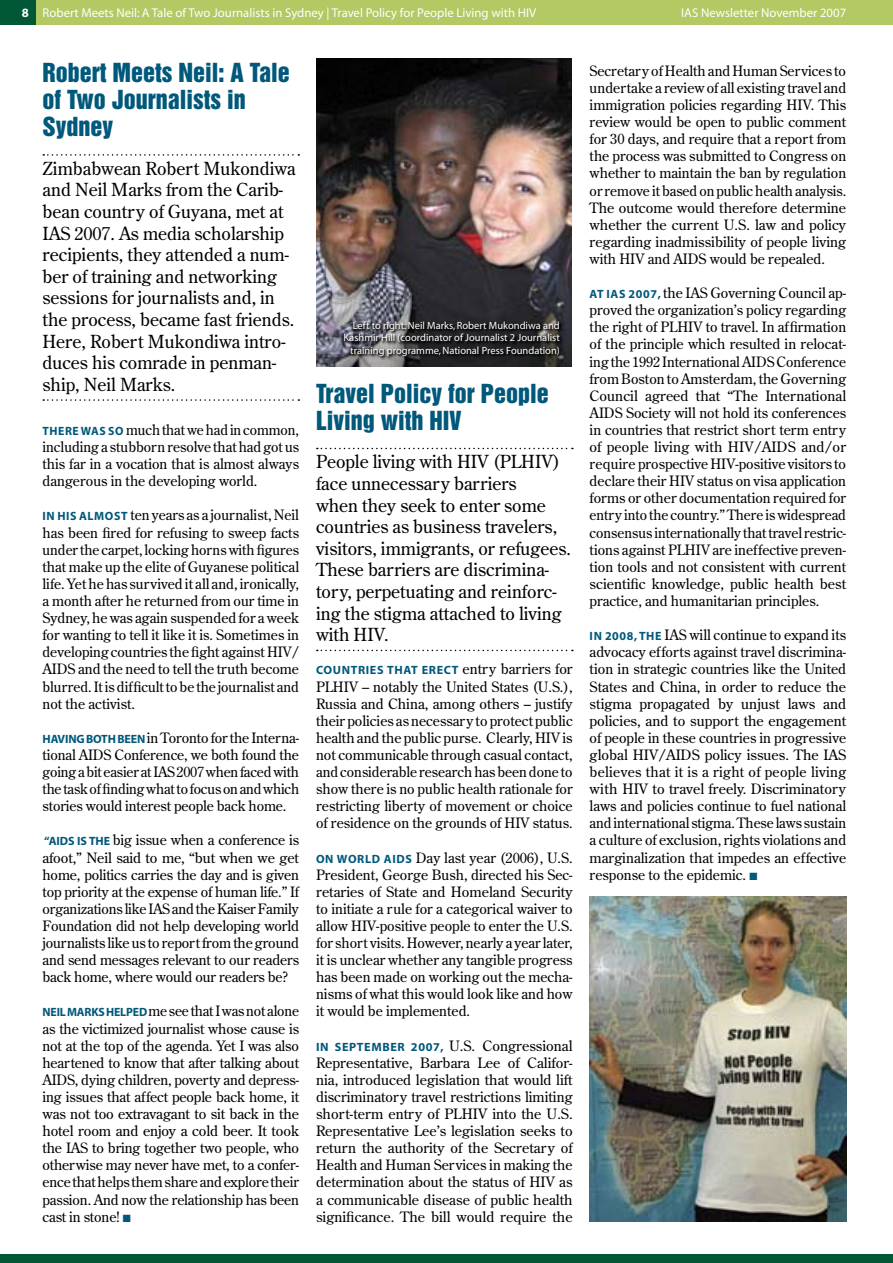
<style>
.page{position:relative;width:893px;height:1263px;background:#fff}
.page>*{position:absolute;margin:0;border:0;box-sizing:border-box;transform-origin:0 0}
.t1{font:24px/27px "Helvetica Inserat LT Std";color:#00587b}
.t2{font:18px/21.6px "Century Old Style Std";color:#000}
.t3{font:14.25px/17.1px "Century Old Style Std";color:#000;text-align:justify}
.t4{font:12.75px "Myriad";color:#fff}
.t5{font:700 12px "Myriad";letter-spacing:.05em;color:#00587b}
.t6{font:10.5px/12.6px "Myriad";color:#fff;text-align:right}
.s1{font-weight:700}
.s2{font-family:"Myriad";font-weight:700;font-size:12px;color:#00587b}
.s3{color:#00587b}
.s4{font-family:"Century Old Style Std";font-weight:400;font-size:14.25px;color:#000}
</style>
<div class="page">
<svg style="left:43px;top:154px;width:256px;height:2px"></svg>
<svg style="left:43px;top:399px;width:256px;height:2px"></svg>
<svg style="left:317px;top:448px;width:27px;height:1px"></svg>
<svg style="left:317px;top:650px;width:256px;height:1px"></svg>
<img style="left:316px;top:59px;width:256px;height:308px">
<img style="left:590px;top:897px;width:256px;height:325px">
<div style="left:344px;top:321px;width:266px;height:197px;background:#fff"></div>
<svg style="left:345px;top:321px;width:229px;height:129px"></svg>
<div style="left:0;top:0;width:893px;height:25px;background:#b2c964"></div>
<div style="left:0;top:0;width:36px;height:25px;background:#005836"></div>
<div style="left:0;top:1254px;width:893px;height:9px;background:#005836"></div>
<p class="t4" style="left:22px;top:6px;width:516px"><span class="s1">8</span> Robert Meets Neil: A Tale of Two Journalists in Sydney | Travel Policy for People Living with HIV</p>
<p class="t4" style="left:681px;top:6px;width:166px">IAS Newsletter November 2007</p>
<h1 class="t1" style="left:43px;top:60px;width:249px">Robert Meets Neil: A Tale of Two Journalists in<br>Sydney</h1>
<p class="t2" style="left:43px;top:157px;width:255px">Zimbabwean Robert Mukondiwa and Neil Marks from the Carib&shy;bean country of Guyana, met at<br>IAS 2007. As media scholarship recipients, they attended a num&shy;ber of training and networking sessions for journalists and, in the process, became fast friends.<br>Here, Robert Mukondiwa intro&shy;duces his comrade in penman&shy;ship, Neil Marks.</p>
<p class="t3" style="left:43px;top:421px;width:258px"><span class="s2">THERE WAS SO</span> much that we had in common, including a stubborn resolve that had got us this far in a vocation that is almost always dangerous in the developing world.</p>
<p class="t3" style="left:43px;top:506px;width:258px"><span class="s2">IN HI S ALMOST</span> ten years as a journalist, Neil has been fired for refusing to sweep facts under the carpet, locking horns with figures that make up the elite of Guyanese political life. Yet he has survived it all and, ironically, a month after he returned from our time in Sydney, he was again suspended for a week for wanting to tell it like it is. Sometimes in developing countries the fight against HIV/ AIDS and the need to tell the truth become blurred. It is difficult to be the journalist and not the activist.</p>
<p class="t3" style="left:43px;top:729px;width:258px"><span class="s2">HAVING BOTH BEEN</span> in Toronto for the Interna&shy;tional AIDS Conference, we both found the going a bit easier at IAS 2007 when faced with the task of finding what to focus on and which stories would interest people back home.</p>
<p class="t3" style="left:43px;top:831px;width:258px"><span class="s2">“AIDS IS THE</span> big issue when a conference is afoot,” Neil said to me, “but when we get home, politics carries the day and is given top priority at the expense of human life.” If organizations like IAS and the Kaiser Family Foundation did not help developing world journalists like us to report from the ground and send messages relevant to our readers back home, where would our readers be?</p>
<p class="t3" style="left:43px;top:1002px;width:258px"><span class="s2">NEIL MARKS HELPED</span> me see that I was not alone as the victimized journalist whose cause is not at the top of the agenda. Yet I was also heartened to know that after talking about AIDS, dying children, poverty and depress&shy;ing issues that affect people back home, it was not too extravagant to sit back in the hotel room and enjoy a cold beer. It took the IAS to bring together two people, who otherwise may never have met, to a confer&shy;ence that helps them share and explore their passion. And now the relationship has been cast in stone! <span class="s3">■</span></p>
<p class="t6" style="left:343px;top:319px;width:218px">Left to right: Neil Marks, Robert Mukondiwa and<br>Kashmir Hill (coordinator of Journalist 2 Journalist training programme, National Press Foundation)</p>
<h1 class="t1" style="left:316px;top:381px;width:234px">Travel Policy for People<br>Living with HIV</h1>
<p class="t2" style="left:316px;top:451px;width:257px">People living with HIV (PLHIV) face unnecessary barriers<br>when they seek to enter some countries as business travelers, visitors, immigrants, or refugees.<br>These barriers are discrimina&shy;tory, perpetuating and reinforc&shy;ing the stigma attached to living with HIV.</p>
<p class="t5" style="left:316px;top:664px;width:258px">COUNTRIES THAT ERECT <span class="s4">entry barriers for</span></p>
<p class="t3" style="left:316px;top:677px;width:258px">PLHIV – notably the United States (U.S.), Russia and China, among others – justify their policies as necessary to protect public health and the public purse. Clearly, HIV is not communicable through casual contact, and considerable research has been done to show there is no public health rationale for restricting liberty of movement or choice of residence on the grounds of HIV status.</p>
<p class="t3" style="left:316px;top:848px;width:258px"><span class="s2">ON WORLD AIDS</span> Day last year (2006), U.S.<br>President, George Bush, directed his Sec&shy;retaries of State and Homeland Security to initiate a rule for a categorical waiver to allow HIV-positive people to enter the U.S. for short visits. However, nearly a year later, it is unclear whether any tangible progress has been made on working out the mecha&shy;nisms of what this would look like and how it would be implemented.</p>
<p class="t3" style="left:316px;top:1037px;width:258px"><span class="s2">IN SEPTEMBER 2007,</span> U.S. Congressional Representative, Barbara Lee of Califor&shy;nia, introduced legislation that would lift discriminatory travel restrictions limiting short-term entry of PLHIV into the U.S.<br>Representative Lee’s legislation seeks to return the authority of the Secretary of Health and Human Services in making the determination about the status of HIV as a communicable disease of public health significance. The bill would require the</p>
<p class="t3" style="left:590px;top:62px;width:258px">Secretary of Health and Human Services to undertake a review of all existing travel and immigration policies regarding HIV. This review would be open to public comment for 30 days, and require that a report from the process was submitted to Congress on whether to maintain the ban by regulation or remove it based on public health analysis.<br>The outcome would therefore determine whether the current U.S. law and policy regarding inadmissibility of people living with HIV and AIDS would be repealed.</p>
<p class="t3" style="left:590px;top:284px;width:258px"><span class="s2">AT IAS 2007,</span> the IAS Governing Council ap&shy;proved the organization’s policy regarding the right of PLHIV to travel. In affirmation of the principle which resulted in relocat&shy;ing the 1992 International AIDS Conference from Boston to Amsterdam, the Governing Council agreed that “The International AIDS Society will not hold its conferences in countries that restrict short term entry of people living with HIV/AIDS and/or require prospective HIV-positive visitors to declare their HIV status on visa application forms or other documentation required for entry into the country.” There is widespread consensus internationally that travel restric&shy;tions against PLHIV are ineffective preven&shy;tion tools and not consistent with current scientific knowledge, public health best practice, and humanitarian principles.</p>
<p class="t3" style="left:590px;top:626px;width:258px"><span class="s2">IN 2008, THE</span> IAS will continue to expand its advocacy efforts against travel discrimina&shy;tion in strategic countries like the United States and China, in order to reduce the stigma propagated by unjust laws and policies, and to support the engagement of people in these countries in progressive global HIV/AIDS policy issues. The IAS believes that it is a right of people living with HIV to travel freely. Discriminatory laws and policies continue to fuel national and international stigma. These laws sustain a culture of exclusion, rights violations and marginalization that impedes an effective response to the epidemic. <span class="s3">■</span></p>
</div>
